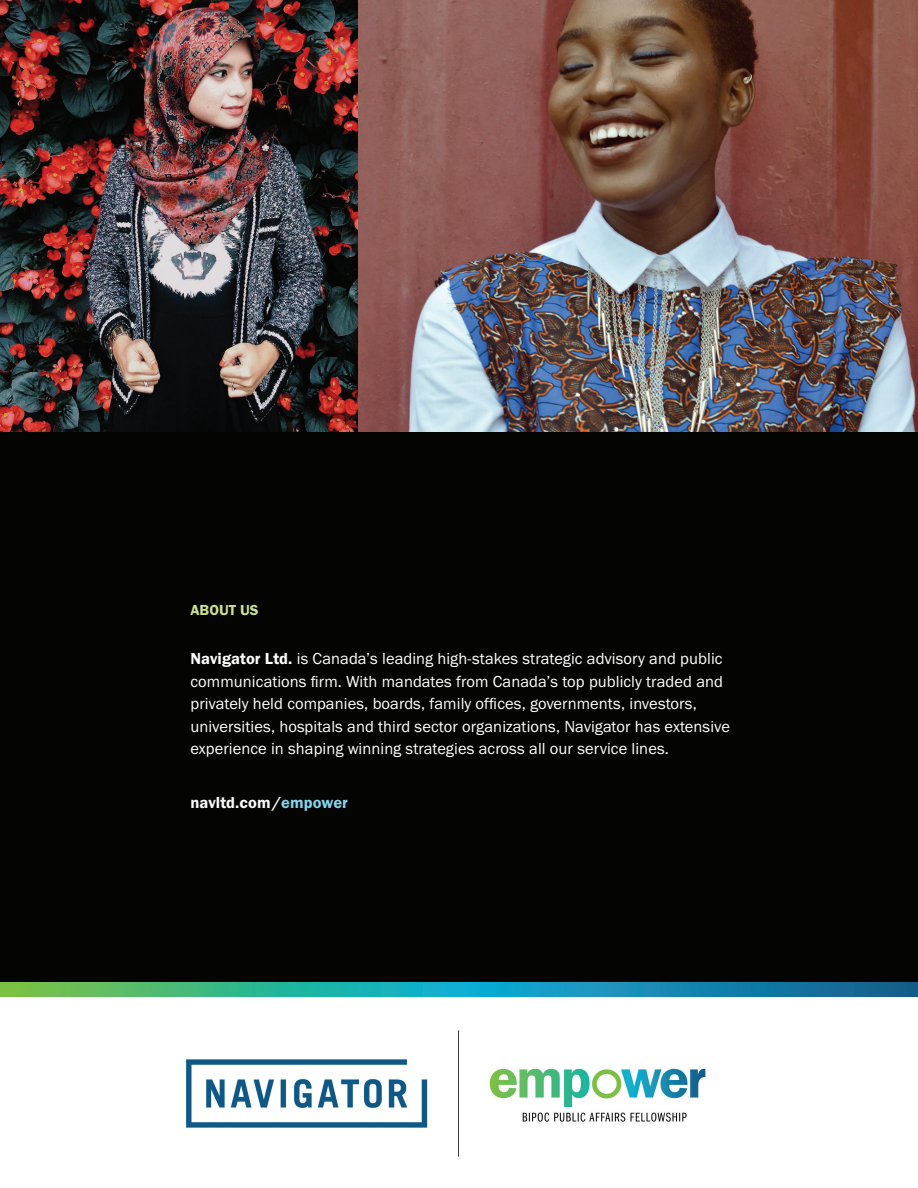
<style>
.page{position:relative;width:918px;height:1188px;background:#fff}
.page>*{position:absolute;margin:0;border:0;box-sizing:border-box;transform-origin:0 0}
.t1{font:16.5px/22.5px "Franklin Gothic URW Boo";letter-spacing:.005em;color:#fff}
.t2{font:16.5px "Franklin Gothic URW Dem";letter-spacing:.005em;color:#f9fafa}
.t3{font:15px "Franklin Gothic URW Dem";letter-spacing:.005em;color:#cce08d}
.s1{font-family:"Franklin Gothic URW Dem"}
.s2{color:#85d4f0}
</style>
<div class="page">
<div style="left:0;top:243px;width:918px;height:743px;background:#040503"></div>
<img style="left:0;top:0;width:358px;height:432px">
<img style="left:358px;top:0;width:560px;height:432px">
<svg style="left:0;top:983px;width:918px;height:13px;background:#289e9c"></svg>
<img style="left:186px;top:1030px;width:520px;height:127px">
<p class="t3" style="left:190px;top:600px;width:70px">ABOUT US</p>
<p class="t1" style="left:190px;top:647px;width:541px"><span class="s1">Navigator Ltd.</span> is Canada’s leading high-stakes strategic advisory and public communications firm. With mandates from Canada’s top publicly traded and privately held companies, boards, family offices, governments, investors, universities, hospitals and third sector organizations, Navigator has extensive experience in shaping winning strategies across all our service lines.</p>
<p class="t2" style="left:190px;top:792px;width:159px">navltd.com/<span class="s2">empower</span></p>
</div>
